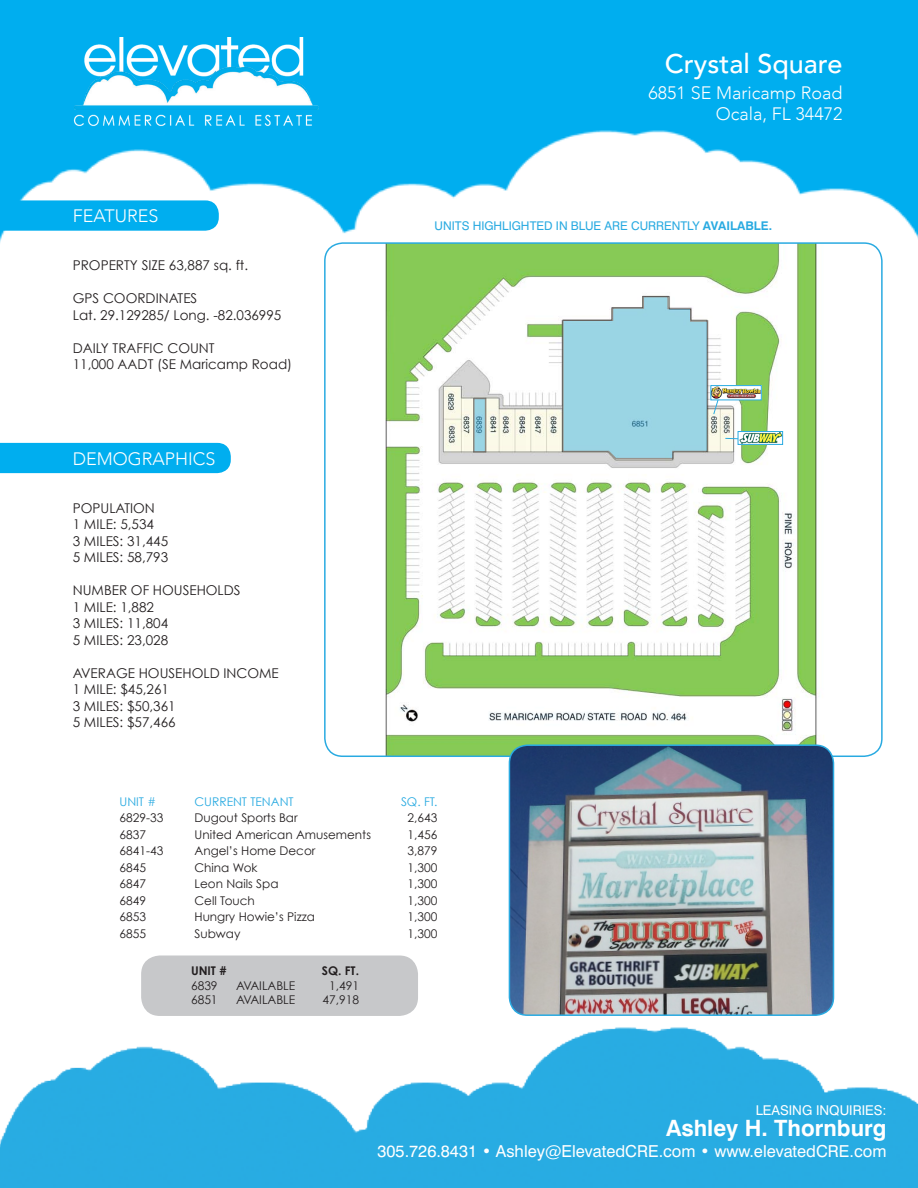
<style>
.page{position:relative;width:918px;height:1188px;background:#fff}
.page>*{position:absolute;margin:0;border:0;box-sizing:border-box;transform-origin:0 0}
.t1{font:500 27px "Avenir";color:#fff}
.t2{font:700 22.5px "Swiss 721 BT";color:#fff}
.t3{font:300 18px "Avenir";color:#fff}
.t4{font:16.5px "Swiss 721 BT";color:#fff}
.t5{font:13.5px "Century Gothic";color:#231f20}
.t6{font:13.5px "Swiss 721 BT";color:#fff}
.t7{font:12px "Century Gothic";color:#231f20}
.t8{font:12px "Swiss 721 BT";color:#29aae1}
.t9{font:12px "Century Gothic";color:#29aae1}
.t10{font:700 12px "Century Gothic";color:#231f20}
.s1{font-weight:700}
</style>
<div class="page">
<img style="left:0;top:905px;width:918px;height:283px">
<img style="left:0;top:0;width:918px;height:905px">
<svg style="left:0;top:200px;width:219px;height:31px;background:#08b0ef"></svg>
<div style="left:0;top:443px;width:231px;height:30px;background:#00aeef"></div>
<img style="left:368px;top:245px;width:466px;height:509px">
<img style="left:61px;top:38px;width:272px;height:94px">
<svg style="left:472px;top:397px;width:15px;height:56px"></svg>
<img style="left:751px;top:387px;width:9px;height:11px">
<div style="left:710px;top:385px;width:52px;height:15px;border:1px solid #29aae1"></div>
<img style="left:751px;top:433px;width:30px;height:10px">
<div style="left:738px;top:431px;width:45px;height:14px;border:1px solid #29aae1"></div>
<svg style="left:561px;top:295px;width:190px;height:165px"></svg>
<img style="left:509px;top:745px;width:324px;height:270px">
<div style="left:509px;top:744px;width:325px;height:272px;border:2px solid #29aae1;border-radius:18px"></div>
<div style="left:142px;top:956px;width:275px;height:59px;background:#c7c8ca;border-radius:18px"></div>
<div style="left:141px;top:956px;width:277px;height:60px;border:2px solid #c7c8ca;border-radius:18px"></div>
<p class="t3" style="left:73px;top:205px;width:87px">FEATURES</p>
<p class="t5" style="left:73px;top:257px;width:177px">PROPERTY SIZE 63,887 sq. ft.</p>
<p class="t5" style="left:73px;top:290px;width:126px">GPS COORDINATES</p>
<p class="t5" style="left:73px;top:307px;width:210px">Lat. 29.129285/ Long. -82.036995</p>
<p class="t5" style="left:73px;top:340px;width:143px">DAILY TRAFFIC COUNT</p>
<p class="t5" style="left:73px;top:356px;width:221px">11,000 AADT (SE Maricamp Road)</p>
<p class="t3" style="left:73px;top:448px;width:144px">DEMOGRAPHICS</p>
<p class="t5" style="left:73px;top:499px;width:84px">POPULATION</p>
<p class="t5" style="left:73px;top:516px;width:83px">1 MILE: 5,534</p>
<p class="t5" style="left:73px;top:532px;width:97px">3 MILES: 31,445</p>
<p class="t5" style="left:73px;top:549px;width:97px">5 MILES: 58,793</p>
<p class="t5" style="left:73px;top:582px;width:169px">NUMBER OF HOUSEHOLDS</p>
<p class="t5" style="left:73px;top:598px;width:83px">1 MILE: 1,882</p>
<p class="t5" style="left:73px;top:615px;width:97px">3 MILES: 11,804</p>
<p class="t5" style="left:73px;top:631px;width:97px">5 MILES: 23,028</p>
<p class="t5" style="left:73px;top:664px;width:208px">AVERAGE HOUSEHOLD INCOME</p>
<p class="t5" style="left:73px;top:681px;width:98px">1 MILE: $45,261</p>
<p class="t5" style="left:73px;top:697px;width:104px">3 MILES: $50,361</p>
<p class="t5" style="left:73px;top:714px;width:104px">5 MILES: $57,466</p>
<p class="t1" style="left:665px;top:40px;width:179px">Crystal Square</p>
<p class="t3" style="left:649px;top:82px;width:195px">6851 SE Maricamp Road</p>
<p class="t3" style="left:716px;top:104px;width:128px">Ocala, FL 34472</p>
<p class="t8" style="left:435px;top:218px;width:339px">UNITS HIGHLIGHTED IN BLUE ARE CURRENTLY <span class="s1">AVAILABLE.</span></p>
<p class="t9" style="left:119px;top:794px;width:38px">UNIT #</p>
<p class="t9" style="left:194px;top:794px;width:101px">CURRENT TENANT</p>
<p class="t9" style="left:401px;top:794px;width:38px">SQ. FT.</p>
<p class="t7" style="left:119px;top:811px;width:45px">6829-33</p>
<p class="t7" style="left:194px;top:811px;width:105px">Dugout Sports Bar</p>
<p class="t7" style="left:408px;top:811px;width:31px">2,643</p>
<p class="t7" style="left:119px;top:827px;width:28px">6837</p>
<p class="t7" style="left:194px;top:827px;width:178px">United American Amusements</p>
<p class="t7" style="left:408px;top:827px;width:31px">1,456</p>
<p class="t7" style="left:119px;top:844px;width:45px">6841-43</p>
<p class="t7" style="left:194px;top:844px;width:123px">Angel’s Home Decor</p>
<p class="t7" style="left:408px;top:844px;width:31px">3,879</p>
<p class="t7" style="left:119px;top:860px;width:28px">6845</p>
<p class="t7" style="left:194px;top:860px;width:65px">China Wok</p>
<p class="t7" style="left:408px;top:860px;width:31px">1,300</p>
<p class="t7" style="left:119px;top:877px;width:28px">6847</p>
<p class="t7" style="left:194px;top:877px;width:86px">Leon Nails Spa</p>
<p class="t7" style="left:408px;top:877px;width:31px">1,300</p>
<p class="t7" style="left:119px;top:893px;width:28px">6849</p>
<p class="t7" style="left:194px;top:893px;width:62px">Cell Touch</p>
<p class="t7" style="left:408px;top:893px;width:31px">1,300</p>
<p class="t7" style="left:119px;top:910px;width:28px">6853</p>
<p class="t7" style="left:194px;top:910px;width:122px">Hungry Howie’s Pizza</p>
<p class="t7" style="left:408px;top:910px;width:31px">1,300</p>
<p class="t7" style="left:119px;top:926px;width:28px">6855</p>
<p class="t7" style="left:194px;top:926px;width:48px">Subway</p>
<p class="t7" style="left:408px;top:926px;width:31px">1,300</p>
<p class="t10" style="left:191px;top:963px;width:37px">UNIT #</p>
<p class="t10" style="left:322px;top:963px;width:39px">SQ. FT.</p>
<p class="t7" style="left:191px;top:978px;width:28px">6839</p>
<p class="t7" style="left:236px;top:978px;width:61px">AVAILABLE</p>
<p class="t7" style="left:329px;top:978px;width:31px">1,491</p>
<p class="t7" style="left:191px;top:992px;width:28px">6851</p>
<p class="t7" style="left:236px;top:992px;width:61px">AVAILABLE</p>
<p class="t7" style="left:322px;top:992px;width:38px">47,918</p>
<p class="t6" style="left:756px;top:1102px;width:132px">LEASING INQUIRIES:</p>
<p class="t2" style="left:666px;top:1114px;width:222px">Ashley H. Thornburg</p>
<p class="t4" style="left:378px;top:1141px;width:510px">305.726.8431 • Ashley@ElevatedCRE.com • www.elevatedCRE.com</p>
</div>
